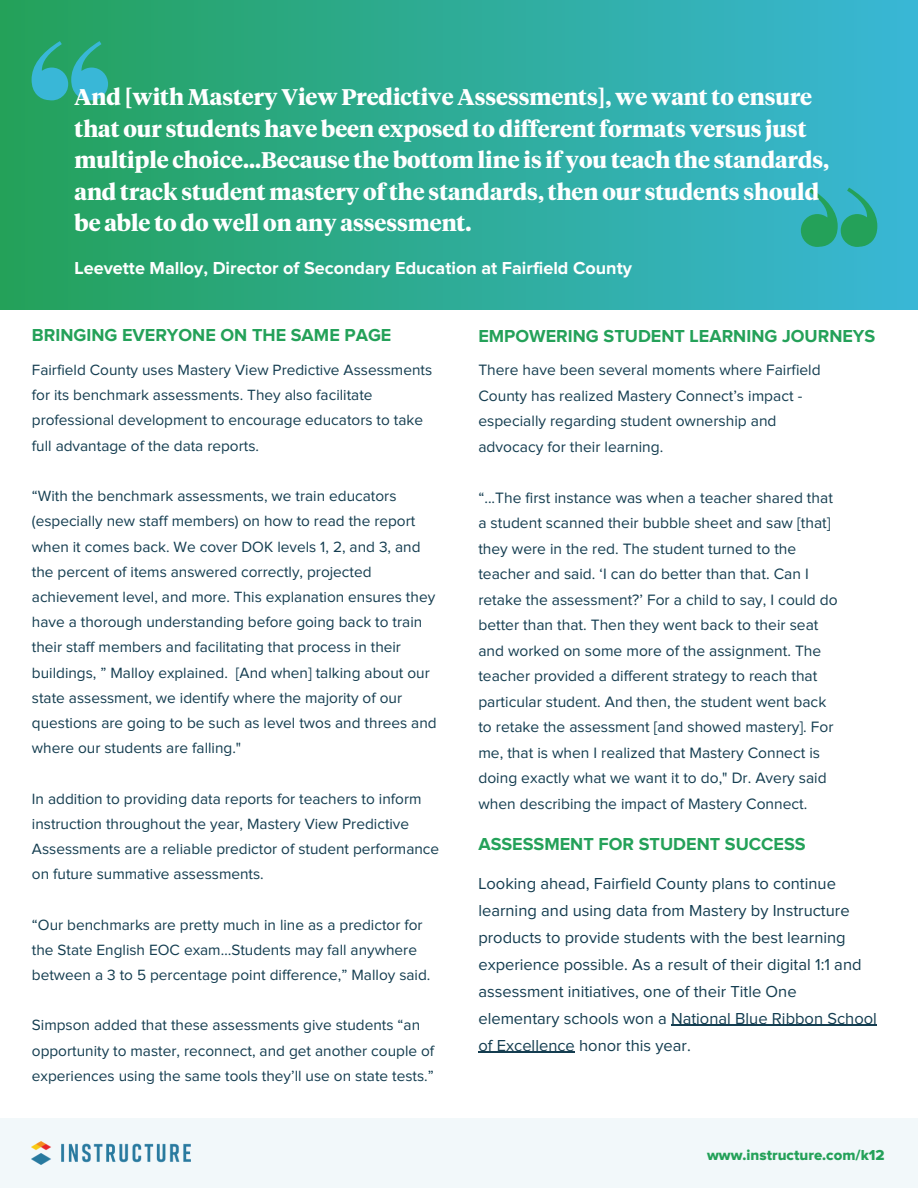
<style>
.page{position:relative;width:918px;height:1188px;background:#fff}
.page>*{position:absolute;margin:0;border:0;box-sizing:border-box;transform-origin:0 0}
.t1{font:700 22.5px/31.5px "Tiempos Headline";color:#fff}
.t2{font:700 18px "Proxima Nova";color:#24a159}
.t3{font:700 18px "Proxima Nova";color:#fff}
.t4{font:16.5px/27px "Proxima Nova";color:#143d50}
.t5{font:15.6px/25.5px "Proxima Nova";color:#143d50}
.t6{font:15.45px/25.2px "Proxima Nova";color:#143d50}
.t7{font:15px "Proxima Nova Extrabld";color:#24a159}
</style>
<div class="page">
<div style="left:0;top:0;width:918px;height:309px;background:linear-gradient(to right,#24a159,#39b7d6)"></div>
<div style="left:0;top:1118px;width:918px;height:70px;background:#f2f8fa"></div>
<img style="left:32px;top:1142px;width:159px;height:22px">
<hr style="left:671px;top:1025px;width:206px;height:1px;background:#143d50">
<hr style="left:478px;top:1052px;width:97px;height:1px;background:#143d50">
<svg style="left:32px;top:41px;width:76px;height:59px;background:#2fad9e"></svg>
<svg style="left:801px;top:188px;width:76px;height:59px;background:#2daa90"></svg>
<p class="t1" style="left:75px;top:83px;width:756px">And [with Mastery View Predictive Assessments], we want to ensure that our students have been exposed to different formats versus just multiple choice…Because the bottom line is if you teach the standards, and track student mastery of the standards, then our students should be able to do well on any assessment.</p>
<p class="t3" style="left:75px;top:260px;width:559px">Leevette Malloy, Director of Secondary Education at Fairfield County</p>
<p class="t2" style="left:32px;top:327px;width:361px">BRINGING EVERYONE ON THE SAME PAGE</p>
<p class="t6" style="left:32px;top:358px;width:402px">Fairfield County uses Mastery View Predictive Assessments for its benchmark assessments. They also facilitate professional development to encourage educators to take full advantage of the data reports.</p>
<p class="t6" style="left:32px;top:484px;width:406px">“With the benchmark assessments, we train educators (especially new staff members) on how to read the report when it comes back. We cover DOK levels 1, 2, and 3, and the percent of items answered correctly, projected achievement level, and more. This explanation ensures they have a thorough understanding before going back to train their staff members and facilitating that process in their buildings, ” Malloy explained. [And when] talking about our state assessment, we identify where the majority of our questions are going to be such as level twos and threes and where our students are falling."</p>
<p class="t6" style="left:32px;top:787px;width:409px">In addition to providing data reports for teachers to inform instruction throughout the year, Mastery View Predictive Assessments are a reliable predictor of student performance on future summative assessments.</p>
<p class="t6" style="left:32px;top:913px;width:400px">“Our benchmarks are pretty much in line as a predictor for the State English EOC exam…Students may fall anywhere between a 3 to 5 percentage point difference,” Malloy said.</p>
<p class="t6" style="left:32px;top:1013px;width:404px">Simpson added that these assessments give students “an opportunity to master, reconnect, and get another couple of experiences using the same tools they’ll use on state tests.”</p>
<p class="t2" style="left:478px;top:328px;width:399px">EMPOWERING STUDENT LEARNING JOURNEYS</p>
<p class="t5" style="left:478px;top:358px;width:344px">There have been several moments where Fairfield County has realized Mastery Connect’s impact - especially regarding student ownership and advocacy for their learning.</p>
<p class="t5" style="left:478px;top:485px;width:361px">“...The first instance was when a teacher shared that a student scanned their bubble sheet and saw [that] they were in the red. The student turned to the teacher and said. ‘I can do better than that. Can I retake the assessment?’ For a child to say, I could do better than that. Then they went back to their seat and worked on some more of the assignment. The teacher provided a different strategy to reach that particular student. And then, the student went back to retake the assessment [and showed mastery]. For me, that is when I realized that Mastery Connect is doing exactly what we want it to do," Dr. Avery said when describing the impact of Mastery Connect.</p>
<p class="t2" style="left:478px;top:835px;width:329px">ASSESSMENT FOR STUDENT SUCCESS</p>
<p class="t4" style="left:478px;top:871px;width:400px">Looking ahead, Fairfield County plans to continue learning and using data from Mastery by Instructure products to provide students with the best learning experience possible. As a result of their digital 1:1 and assessment initiatives, one of their Title One elementary schools won a National Blue Ribbon School of Excellence honor this year.</p>
<p class="t7" style="left:707px;top:1148px;width:179px">www.instructure.com/k12</p>
</div>
